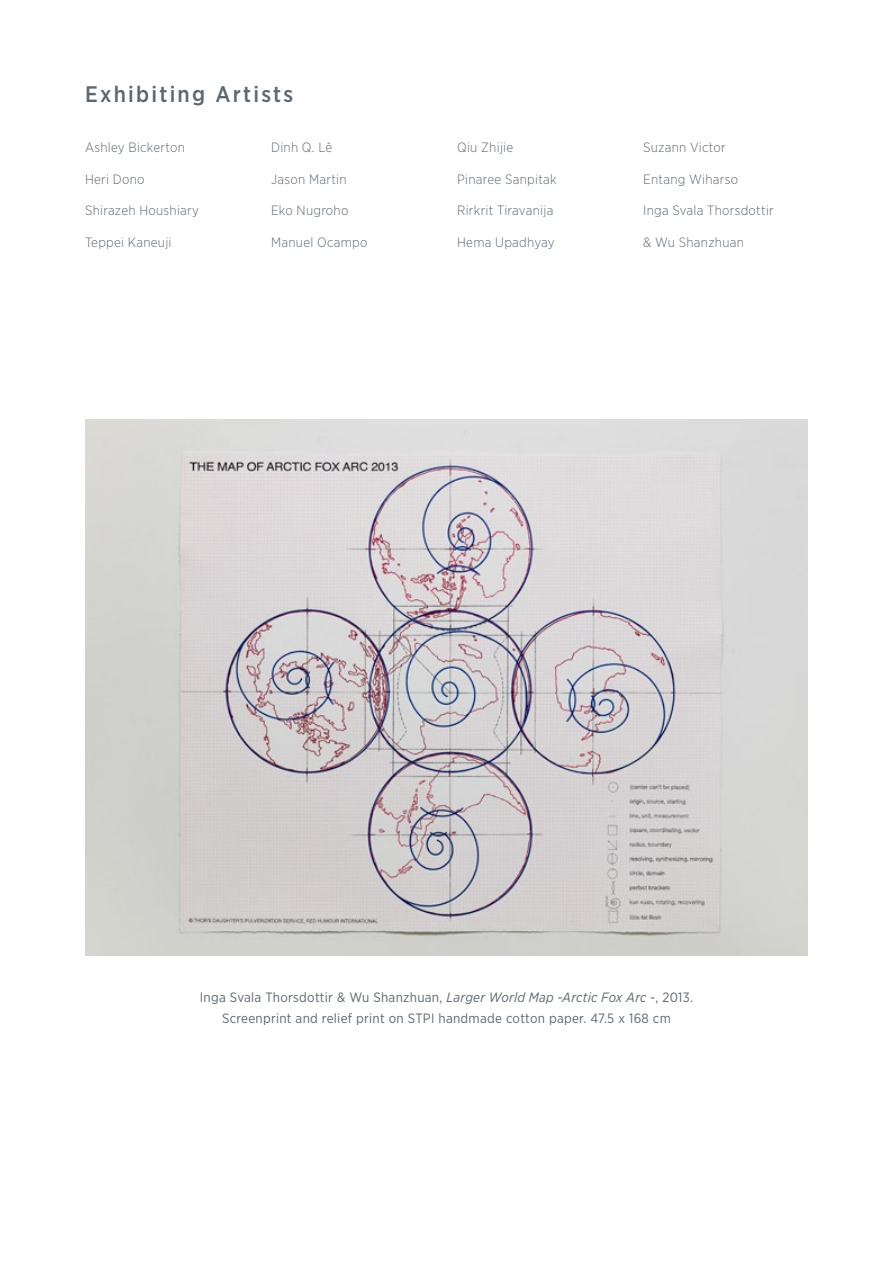
<style>
.page{position:relative;width:893px;height:1263px;background:#fff}
.page>*{position:absolute;margin:0;border:0;box-sizing:border-box;transform-origin:0 0}
.t1{font:500 22.5px "Gotham Narrow";letter-spacing:.1em;color:#5d6771}
.t2{font:300 13.5px "Gotham Narrow";letter-spacing:.02em;color:#5d6771}
.t3{font:13.5px/21px "Gotham Narrow";letter-spacing:.02em;color:#5d6771;text-align:center}
.s1{font-style:italic}
</style>
<div class="page">
<img style="left:85px;top:419px;width:723px;height:536px">
<h1 class="t1" style="left:85px;top:80px;width:210px">Exhibiting Artists</h1>
<p class="t2" style="left:271px;top:139px;width:63px">Dinh Q. Lê</p>
<p class="t2" style="left:271px;top:171px;width:77px">Jason Martin</p>
<p class="t2" style="left:271px;top:202px;width:79px">Eko Nugroho</p>
<p class="t2" style="left:271px;top:234px;width:98px">Manuel Ocampo</p>
<p class="t2" style="left:85px;top:139px;width:101px">Ashley Bickerton</p>
<p class="t2" style="left:85px;top:171px;width:61px">Heri Dono</p>
<p class="t2" style="left:85px;top:202px;width:116px">Shirazeh Houshiary</p>
<p class="t2" style="left:85px;top:234px;width:88px">Teppei Kaneuji</p>
<p class="t2" style="left:457px;top:139px;width:58px">Qiu Zhijie</p>
<p class="t2" style="left:457px;top:171px;width:101px">Pinaree Sanpitak</p>
<p class="t2" style="left:457px;top:202px;width:98px">Rirkrit Tiravanija</p>
<p class="t2" style="left:457px;top:234px;width:99px">Hema Upadhyay</p>
<p class="t2" style="left:643px;top:139px;width:84px">Suzann Victor</p>
<p class="t2" style="left:643px;top:171px;width:96px">Entang Wiharso</p>
<p class="t2" style="left:643px;top:202px;width:132px">Inga Svala Thorsdottir</p>
<p class="t2" style="left:643px;top:234px;width:102px">&amp; Wu Shanzhuan</p>
<p class="t3" style="left:200px;top:986px;width:495px">Inga Svala Thorsdottir &amp; Wu Shanzhuan, <span class="s1">Larger World Map -Arctic Fox Arc -</span>, 2013.<br>Screenprint and relief print on STPI handmade cotton paper. 47.5 x 168 cm</p>
</div>
